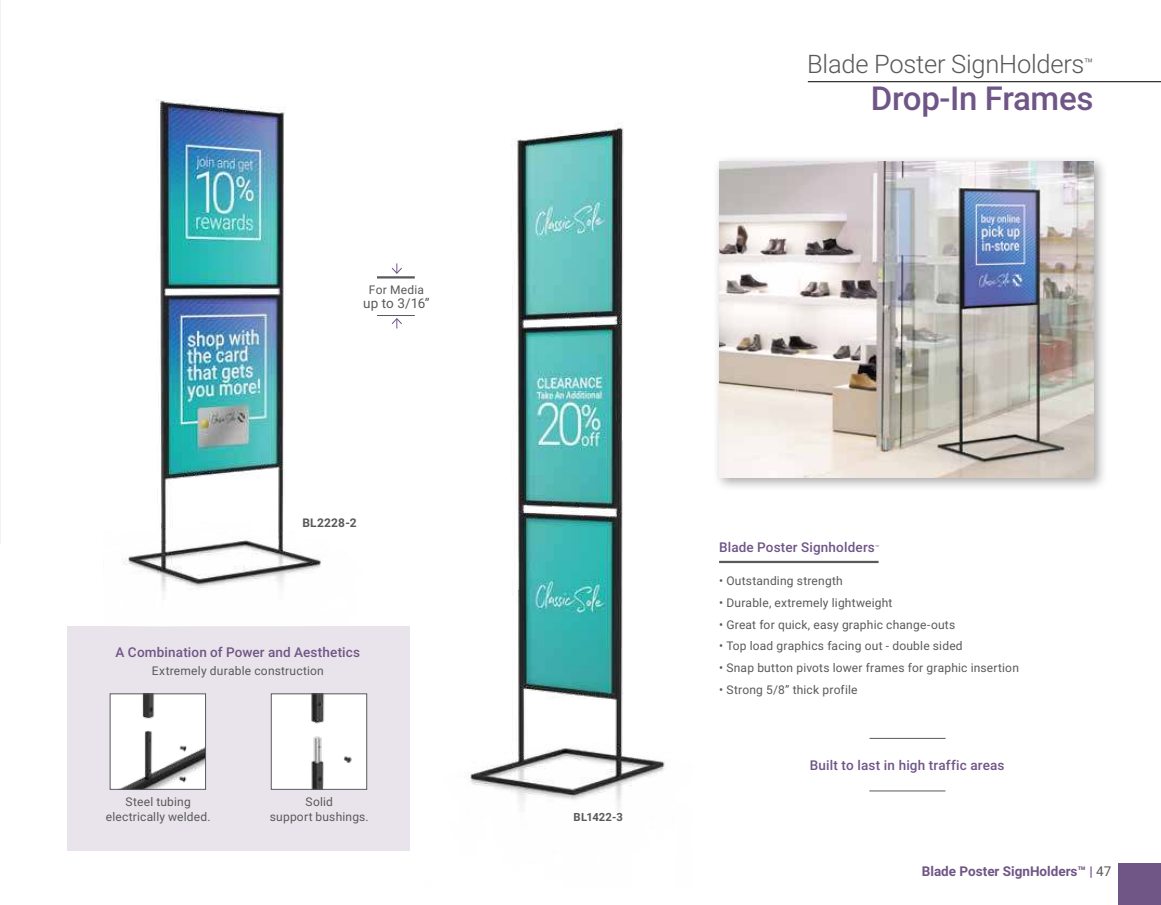
<style>
.page{position:relative;width:1161px;height:905px;background:#fff}
.page>*{position:absolute;margin:0;border:0;box-sizing:border-box;transform-origin:0 0}
.t1{font:500 33px "Roboto";letter-spacing:-.01em;color:#705587}
.t2{font:300 25.5px "Roboto";letter-spacing:-.01em;color:#58595b}
.t3{font:500 13.5px "Roboto";letter-spacing:.01em;color:#705587}
.t4{font:700 13.5px "Roboto";color:#705587}
.t5{font:13.5px "Roboto";color:#58595b}
.t6{font:12px/15px "Roboto";letter-spacing:.015em;color:#58595b;text-align:center}
.t7{font:700 12px "Roboto";letter-spacing:.015em;color:#58595b}
.t8{font:700 11.25px "Roboto";letter-spacing:.005em;color:#58595b}
.s1{font-weight:400;color:#58595b}
</style>
<div class="page">
<div style="left:68px;top:626px;width:342px;height:224px;background:#e9e4eb"></div>
<div style="left:1119px;top:863px;width:42px;height:41px;background:#705587"></div>
<hr style="left:808px;top:81px;width:353px;height:1px;background:#000">
<svg style="left:391px;top:263px;width:11px;height:11px"></svg>
<hr style="left:377px;top:315px;width:38px;height:1px;background:#58595b">
<hr style="left:377px;top:276px;width:38px;height:2px;background:#58595b">
<svg style="left:391px;top:318px;width:11px;height:10px"></svg>
<img style="left:123px;top:99px;width:261px;height:493px">
<img style="left:409px;top:121px;width:316px;height:730px">
<div style="left:713px;top:154px;width:395px;height:337px;background:#000;opacity:.35"></div>
<img style="left:719px;top:161px;width:375px;height:316px">
<hr style="left:869px;top:790px;width:76px;height:1px;background:#58595b">
<hr style="left:870px;top:738px;width:76px;height:1px;background:#58595b">
<hr style="left:719px;top:561px;width:160px;height:2px;background:#58595b">
<img style="left:273px;top:695px;width:92px;height:92px">
<div style="left:271px;top:693px;width:96px;height:96px;border:1px solid #58595b"></div>
<img style="left:112px;top:695px;width:92px;height:92px">
<div style="left:110px;top:693px;width:96px;height:96px;border:1px solid #58595b"></div>
<p class="t6" style="left:369px;top:283px;width:56px">For Media</p>
<p class="t5" style="left:363px;top:297px;width:68px">up to 3/16”</p>
<p class="t7" style="left:302px;top:517px;width:56px">BL2228-2</p>
<p class="t3" style="left:116px;top:647px;width:246px">A Combination of Power and Aesthetics</p>
<p class="t6" style="left:152px;top:664px;width:173px">Extremely durable construction</p>
<p class="t6" style="left:106px;top:795px;width:106px">Steel tubing electrically welded.</p>
<p class="t6" style="left:270px;top:795px;width:100px">Solid<br>support bushings.</p>
<h2 class="t2" style="left:807px;top:54px;width:288px">Blade Poster SignHolders<sup>™</sup></h2>
<h1 class="t1" style="left:871px;top:85px;width:224px">Drop-In Frames</h1>
<p class="t8" style="left:574px;top:812px;width:51px">BL1422-3</p>
<p class="t3" style="left:719px;top:542px;width:162px">Blade Poster Signholders<sup>™</sup></p>
<p class="t6" style="left:719px;top:574px;width:125px">• Outstanding strength</p>
<p class="t6" style="left:719px;top:596px;width:175px">• Durable, extremely lightweight</p>
<p class="t6" style="left:719px;top:617px;width:238px">• Great for quick, easy graphic change-outs</p>
<p class="t6" style="left:719px;top:639px;width:245px">• Top load graphics facing out - double sided</p>
<p class="t6" style="left:719px;top:661px;width:301px">• Snap button pivots lower frames for graphic insertion</p>
<p class="t6" style="left:719px;top:683px;width:140px">• Strong 5/8” thick profile</p>
<p class="t3" style="left:810px;top:759px;width:196px">Built to last in high traffic areas</p>
<p class="t4" style="left:922px;top:865px;width:191px">Blade Poster SignHolders™ | <span class="s1">47</span></p>
</div>
